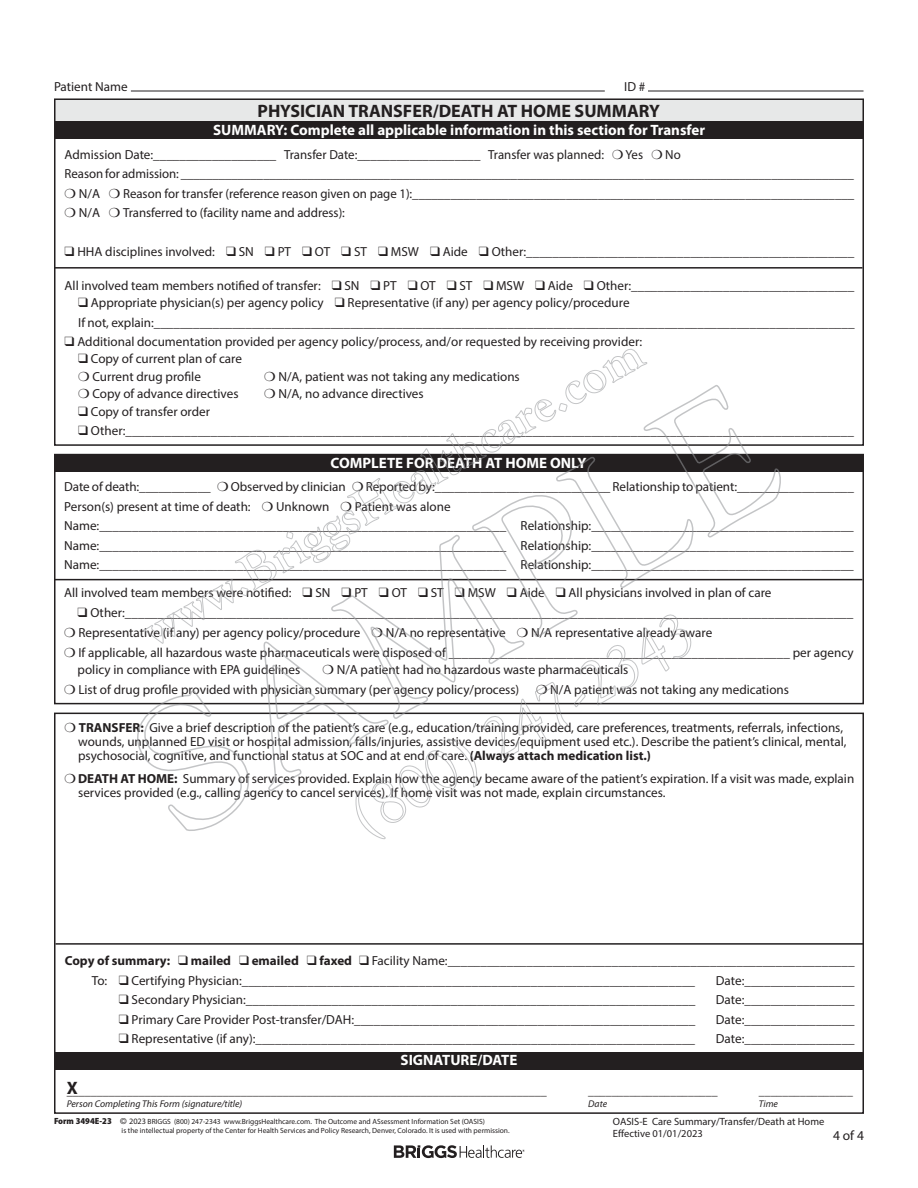
<style>
.page{position:relative;width:918px;height:1188px;background:#fff}
.page>*{position:absolute;margin:0;border:0;box-sizing:border-box;transform-origin:0 0}
.t1{font:700 18px "Myriad Pro";color:#231f20}
.t2{font:700 15px "Myriad Pro";color:#fff}
.t3{font:13.5px "Myriad Pro";color:#231f20}
.t4{font:13.2px/19.5px "Myriad Pro";color:#231f20}
.t5{font:12px "Myriad Pro";color:#231f20}
.t6{font:700 12px "Myriad Pro";color:#231f20}
.t7{font:10.5px/12.8px "Myriad Pro";color:#231f20}
.t8{font:italic 9.75px "Myriad Pro";color:#231f20}
.t9{font:7.5px/9px "Myriad Pro";color:#231f20}
.s1{font-weight:700}
.s2{font-weight:700;font-size:18px}
.s3{font-weight:900;font-stretch:semi-condensed;font-size:9px}
.s4{font-family:"Helvetica Neue";font-size:8.25px}
.s5{font-size:8.25px}
</style>
<div class="page">
<svg style="left:394px;top:1145px;width:131px;height:13px"></svg>
<hr style="left:648px;top:91px;width:216px;height:1px;background:#231f20">
<hr style="left:131px;top:91px;width:474px;height:1px;background:#231f20">
<div style="left:55px;top:100px;width:808px;height:22px;background:#e7e8e8"></div>
<hr style="left:55px;top:943px;width:808px;height:2px;background:#231f20">
<div style="left:55px;top:1052px;width:808px;height:18px;background:#231f20"></div>
<div style="left:55px;top:121px;width:808px;height:18px;background:#231f20"></div>
<hr style="left:55px;top:267px;width:807px;height:2px;background:#231f20">
<hr style="left:55px;top:579px;width:807px;height:1px;background:#231f20">
<div style="left:55px;top:454px;width:807px;height:18px;background:#231f20"></div>
<svg style="left:137px;top:349px;width:644px;height:490px"></svg>
<p class="t4" style="left:54px;top:76px;width:75px">Patient Name</p>
<p class="t4" style="left:624px;top:76px;width:23px">ID #</p>
<h1 class="t1" style="left:258px;top:99px;width:404px">PHYSICIAN TRANSFER/DEATH AT HOME SUMMARY</h1>
<p class="t4" style="left:65px;top:144px;width:541px">Admission Date:___________________ Transfer Date:___________________ Transfer was planned:</p>
<p class="t4" style="left:626px;top:144px;width:19px">Yes</p>
<p class="t4" style="left:665px;top:144px;width:17px">No</p>
<p class="t4" style="left:65px;top:164px;width:791px">Reason for admission: __________________________________________________________________________________________________________</p>
<p class="t4" style="left:79px;top:183px;width:23px">N/A</p>
<p class="t4" style="left:123px;top:183px;width:733px">Reason for transfer (reference reason given on page 1):_____________________________________________________________________</p>
<p class="t4" style="left:79px;top:203px;width:23px">N/A</p>
<p class="t4" style="left:123px;top:203px;width:223px">Transferred to (facility name and address):</p>
<p class="t4" style="left:65px;top:242px;width:791px">❑ HHA disciplines involved: ❑ SN ❑ PT ❑ OT ❑ ST ❑ MSW ❑ Aide ❑ Other:__________________________________________________</p>
<p class="t2" style="left:213px;top:121px;width:493px">SUMMARY: Complete all applicable information in this section for Transfer</p>
<p class="t4" style="left:65px;top:276px;width:791px">All involved team members notified of transfer: ❑ SN ❑ PT ❑ OT ❑ ST ❑ MSW ❑ Aide ❑ Other:__________________________________</p>
<p class="t4" style="left:78px;top:293px;width:778px">❑ Appropriate physician(s) per agency policy ❑ Representative (if any) per agency policy/procedure<br>If not, explain:___________________________________________________________________________________________________________</p>
<p class="t4" style="left:65px;top:332px;width:579px">❑ Additional documentation provided per agency policy/process, and/or requested by receiving provider:</p>
<p class="t4" style="left:92px;top:350px;width:151px;line-height:17.2px;text-indent:-14px">❑ Copy of current plan of care<br>Current drug profile</p>
<p class="t4" style="left:278px;top:366px;width:243px">N/A, patient was not taking any medications</p>
<p class="t4" style="left:92px;top:384px;width:148px">Copy of advance directives</p>
<p class="t4" style="left:278px;top:384px;width:147px">N/A, no advance directives</p>
<p class="t4" style="left:78px;top:402px;width:133px">❑ Copy of transfer order</p>
<p class="t4" style="left:78px;top:421px;width:777px">❑ Other:_______________________________________________________________________________________________________________</p>
<p class="t2" style="left:331px;top:453px;width:257px">COMPLETE FOR DEATH AT HOME ONLY</p>
<p class="t4" style="left:64px;top:477px;width:148px">Date of death:___________</p>
<p class="t4" style="left:231px;top:477px;width:116px">Observed by clinician</p>
<p class="t4" style="left:366px;top:477px;width:490px">Reported by:___________________________ Relationship to patient:__________________</p>
<p class="t4" style="left:64px;top:497px;width:188px">Person(s) present at time of death:</p>
<p class="t4" style="left:276px;top:497px;width:55px">Unknown</p>
<p class="t4" style="left:64px;top:497px;width:791px;text-indent:291px">Patient was alone Name:______________________________________________________________ Relationship:________________________________________ Name:______________________________________________________________ Relationship:________________________________________ Name:______________________________________________________________ Relationship:________________________________________</p>
<p class="t4" style="left:64px;top:583px;width:709px">All involved team members were notified: ❑ SN ❑ PT ❑ OT ❑ ST ❑ MSW ❑ Aide ❑ All physicians involved in plan of care</p>
<p class="t4" style="left:78px;top:602px;width:777px;line-height:20.2px">❑ Other:_______________________________________________________________________________________________________________<br>Representative (if any) per agency policy/procedure</p>
<p class="t4" style="left:78px;top:622px;width:777px;line-height:20.2px;text-indent:453px">N/A representative already aware<br>If applicable, all hazardous waste pharmaceuticals were disposed of ____________________________________________________ per agency</p>
<p class="t4" style="left:78px;top:659px;width:224px">policy in compliance with EPA guidelines</p>
<p class="t4" style="left:386px;top:623px;width:121px">N/A no representative</p>
<p class="t4" style="left:78px;top:659px;width:551px;line-height:20.2px;text-indent:258px">N/A patient had no hazardous waste pharmaceuticals<br>List of drug profile provided with physician summary (per agency policy/process)</p>
<p class="t4" style="left:550px;top:680px;width:240px">N/A patient was not taking any medications</p>
<p class="t4" style="left:78px;top:720px;width:770px;line-height:14.2px"><span class="s1">TRANSFER:</span> Give a brief description of the patient’s care (e.g., education/training provided, care preferences, treatments, referrals, infections, wounds, unplanned ED visit or hospital admission, falls/injuries, assistive devices/equipment used etc.). Describe the patient’s clinical, mental, psychosocial, cognitive, and functional status at SOC and at end of care. <span class="s1">(Always attach medication list.)</span></p>
<p class="t4" style="left:78px;top:771px;width:778px;line-height:14.2px"><span class="s1">DEATH AT HOME:</span> Summary of services provided. Explain how the agency became aware of the patient’s expiration. If a visit was made, explain services provided (e.g., calling agency to cancel services). If home visit was not made, explain circumstances.</p>
<p class="t4" style="left:92px;top:951px;width:764px;text-indent:-27px"><span class="s1">Copy of summary:</span> ❑ <span class="s1">mailed</span> ❑ <span class="s1">emailed</span> ❑ <span class="s1">faxed</span> ❑ Facility Name:______________________________________________________________<br>To: ❑ Certifying Physician:_____________________________________________________________________</p>
<p class="t4" style="left:716px;top:970px;width:140px">Date:_________________</p>
<p class="t4" style="left:119px;top:990px;width:578px">❑ Secondary Physician:____________________________________________________________________</p>
<p class="t4" style="left:716px;top:990px;width:140px">Date:_________________</p>
<p class="t4" style="left:119px;top:1009px;width:578px">❑ Primary Care Provider Post-transfer/DAH:____________________________________________________</p>
<p class="t4" style="left:716px;top:1009px;width:140px">Date:_________________</p>
<p class="t4" style="left:119px;top:1029px;width:578px">❑ Representative (if any):___________________________________________________________________</p>
<p class="t4" style="left:716px;top:1029px;width:140px">Date:_________________</p>
<p class="t2" style="left:401px;top:1051px;width:118px">SIGNATURE/DATE</p>
<p class="t5" style="left:67px;top:1084px;width:481px"><span class="s2">X</span>________________________________________________________________________________</p>
<p class="t6" style="left:588px;top:1084px;width:131px">______________________</p>
<p class="t6" style="left:759px;top:1084px;width:96px">________________</p>
<p class="t8" style="left:67px;top:1097px;width:177px">Person Completing This Form (signature/title)</p>
<p class="t8" style="left:588px;top:1097px;width:20px">Date</p>
<p class="t8" style="left:759px;top:1097px;width:21px">Time</p>
<p class="t9" style="left:122px;top:1117px;width:390px;text-indent:-68px"><span class="s3">Form 3494E-23</span> <span class="s4">©</span> <span class="s5">2023</span> BRIGGS (800) 247-2343 www.BriggsHealthcare.com. The Outcome and ASsessment Information Set (OASIS)<br>is the intellectual property of the Center for Health Services and Policy Research, Denver, Colorado. It is used with permission.</p>
<p class="t7" style="left:613px;top:1115px;width:213px">OASIS-E Care Summary/Transfer/Death at Home<br>Effective 01/01/2023</p>
<p class="t3" style="left:833px;top:1127px;width:32px">4 of 4</p>
</div>
